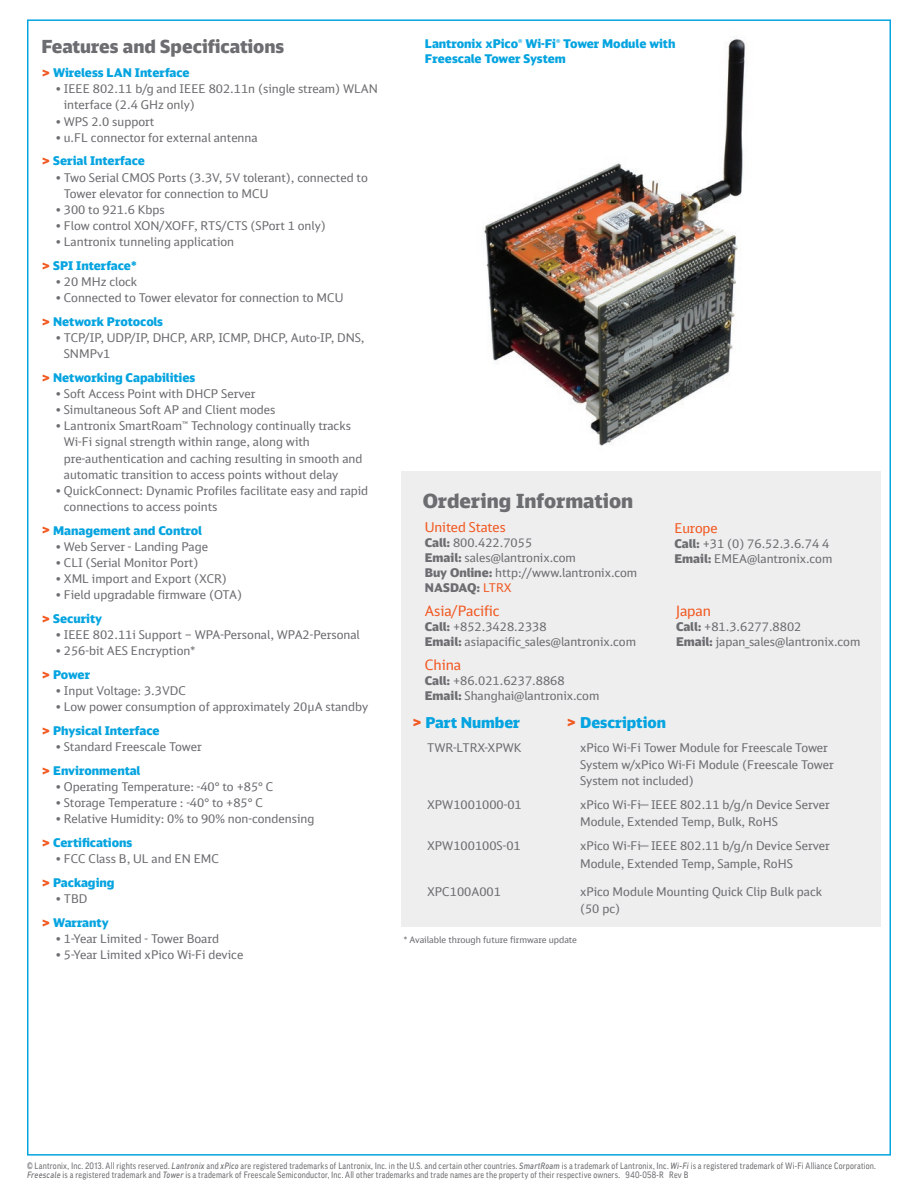
<style>
.page{position:relative;width:918px;height:1188px;background:#fff}
.page>*{position:absolute;margin:0;border:0;box-sizing:border-box;transform-origin:0 0}
.t1{font:900 19.5px "DB Head Alternate";letter-spacing:.005em;color:#6c6d70}
.t2{font:900 18px "DB Head Alternate";color:#6c6d70}
.t3{font:900 15px "DB Head Alternate";color:#05a4e0}
.t4{font:14.25px "DB Head Alternate";letter-spacing:-.005em;color:#f15921}
.t5{font:13.5px "DB Head Alternate";letter-spacing:-.005em;color:#f15921}
.t6{font:12px/23.7px "DB Head Alternate";color:#6c6d70}
.t7{font:900 12px/15.8px "DB Head Alternate";color:#05a4e0}
.t8{font:9px/9px "Good LF";letter-spacing:.025em;color:#6c6d70;scale:.89 1}
.t9{font:9px "DB Head Alternate";color:#6c6d70}
.s1{font-size:15px;color:#f15921}
.s2{font-weight:900;font-size:15px;color:#f15921}
.s3{font-weight:900;color:#05a4e0}
.s4{font-weight:400;color:#6c6d70}
.s5{font-weight:900}
.s6{color:#f15921}
.s7{font-size:16.5px;color:#f15921}
.s8{font-family:"DIN";font-weight:500;font-style:italic}
</style>
<div class="page">
<img style="left:484px;top:37px;width:262px;height:409px">
<div style="left:401px;top:471px;width:479px;height:456px;background:#eeeeef"></div>
<h2 class="t2" style="left:41px;top:35px;width:245px">Features and Specifications</h2>
<p class="t7" style="left:41px;top:65px;width:150px"><span class="s1">&gt;</span> Wireless LAN Interface</p>
<p class="t6" style="left:64px;top:81px;width:316px;line-height:16.2px;text-indent:-9px">• IEEE 802.11 b/g and IEEE 802.11n (single stream) WLAN interface (2.4 GHz only)</p>
<p class="t6" style="left:55px;top:109px;width:101px">• WPS 2.0 support</p>
<p class="t6" style="left:41px;top:125px;width:218px;text-indent:13px">• u.FL connector for external antenna <span class="s2">&gt;</span> <span class="s3">Serial Interface</span></p>
<p class="t6" style="left:64px;top:169px;width:306px;line-height:16.2px;text-indent:-9px">• Two Serial CMOS Ports (3.3V, 5V tolerant), connected to<br>Tower elevator for connection to MCU</p>
<p class="t6" style="left:55px;top:197px;width:111px">• 300 to 921.6 Kbps</p>
<p class="t6" style="left:55px;top:214px;width:272px">• Flow control XON/XOFF, RTS/CTS (SPort 1 only)</p>
<p class="t6" style="left:41px;top:230px;width:194px;text-indent:13px">• Lantronix tunneling application <span class="s2">&gt;</span> <span class="s3">SPI Interface*</span></p>
<p class="t6" style="left:55px;top:270px;width:84px">• 20 MHz clock</p>
<p class="t6" style="left:41px;top:286px;width:304px;text-indent:13px">• Connected to Tower elevator for connection to MCU <span class="s2">&gt;</span> <span class="s3">Network Protocols</span></p>
<p class="t6" style="left:64px;top:329px;width:302px;line-height:16.2px;text-indent:-9px">• TCP/IP, UDP/IP, DHCP, ARP, ICMP, DHCP, Auto-IP, DNS,<br>SNMPv1</p>
<p class="t7" style="left:41px;top:369px;width:156px"><span class="s1">&gt;</span> Networking Capabilities</p>
<p class="t6" style="left:55px;top:382px;width:202px">• Soft Access Point with DHCP Server</p>
<p class="t6" style="left:55px;top:398px;width:222px">• Simultaneous Soft AP and Client modes</p>
<p class="t6" style="left:64px;top:418px;width:300px;line-height:16.2px;text-indent:-9px">• Lantronix SmartRoam™ Technology continually tracks Wi-Fi signal strength within range, along with pre-authentication and caching resulting in smooth and automatic transition to access points without delay</p>
<p class="t6" style="left:64px;top:482px;width:306px;line-height:16.2px;text-indent:-9px">• QuickConnect: Dynamic Profiles facilitate easy and rapid connections to access points</p>
<p class="t7" style="left:41px;top:522px;width:162px"><span class="s1">&gt;</span> Management and Control</p>
<p class="t6" style="left:55px;top:534px;width:155px">• Web Server - Landing Page</p>
<p class="t6" style="left:55px;top:551px;width:145px">• CLI (Serial Monitor Port)</p>
<p class="t6" style="left:55px;top:567px;width:174px">• XML import and Export (XCR)</p>
<p class="t6" style="left:41px;top:583px;width:202px;text-indent:13px">• Field upgradable firmware (OTA) <span class="s2">&gt;</span> <span class="s3">Security</span></p>
<p class="t6" style="left:55px;top:623px;width:307px">• IEEE 802.11i Support – WPA-Personal, WPA2-Personal</p>
<p class="t6" style="left:41px;top:639px;width:155px;text-indent:13px">• 256-bit AES Encryption* <span class="s2">&gt;</span> <span class="s3">Power</span></p>
<p class="t6" style="left:55px;top:679px;width:133px">• Input Voltage: 3.3VDC</p>
<p class="t6" style="left:41px;top:695px;width:329px;text-indent:13px">• Low power consumption of approximately 20µA standby <span class="s2">&gt;</span> <span class="s3">Physical Interface</span></p>
<p class="t6" style="left:41px;top:735px;width:162px;text-indent:13px">• Standard Freescale Tower <span class="s2">&gt;</span> <span class="s3">Environmental</span></p>
<p class="t6" style="left:55px;top:775px;width:220px">• Operating Temperature: -40° to +85° C</p>
<p class="t6" style="left:55px;top:791px;width:210px">• Storage Temperature : -40° to +85° C</p>
<p class="t6" style="left:41px;top:807px;width:275px;text-indent:13px">• Relative Humidity: 0% to 90% non-condensing <span class="s2">&gt;</span> <span class="s3">Certifications</span></p>
<p class="t6" style="left:41px;top:847px;width:179px;text-indent:13px">• FCC Class B, UL and EN EMC <span class="s2">&gt;</span> <span class="s3">Packaging</span></p>
<p class="t7" style="left:41px;top:887px;width:69px;line-height:23.7px;text-indent:13px"><span class="s4">• TBD<br></span><span class="s1">&gt;</span> Warranty</p>
<p class="t6" style="left:55px;top:927px;width:166px">• 1-Year Limited - Tower Board</p>
<p class="t6" style="left:55px;top:943px;width:190px">• 5-Year Limited xPico Wi-Fi device</p>
<p class="t7" style="left:425px;top:35px;width:252px">Lantronix xPico® Wi-Fi® Tower Module with<br>Freescale Tower System</p>
<h1 class="t1" style="left:423px;top:489px;width:212px">Ordering Information</h1>
<p class="t5" style="left:425px;top:519px;width:82px">United States</p>
<p class="t6" style="left:425px;top:535px;width:214px;line-height:15px"><span class="s5">Call:</span> 800.422.7055<br><span class="s5">Email:</span> sales@lantronix.com<br><span class="s5">Buy Online:</span> http://www.lantronix.com<br><span class="s5">NASDAQ:</span> <span class="s6">LTRX</span></p>
<p class="t4" style="left:425px;top:602px;width:76px">Asia/Pacific</p>
<p class="t6" style="left:425px;top:619px;width:213px;line-height:15px"><span class="s5">Call:</span> +852.3428.2338<br><span class="s5">Email:</span> asiapacific_sales@lantronix.com</p>
<p class="t4" style="left:425px;top:656px;width:38px">China</p>
<p class="t6" style="left:425px;top:673px;width:176px;line-height:15px"><span class="s5">Call:</span> +86.021.6237.8868<br><span class="s5">Email:</span> Shanghai@lantronix.com</p>
<p class="t5" style="left:675px;top:519px;width:45px">Europe</p>
<p class="t6" style="left:675px;top:536px;width:159px;line-height:15px"><span class="s5">Call:</span> +31 (0) 76.52.3.6.74 4<br><span class="s5">Email:</span> EMEA@lantronix.com</p>
<p class="t4" style="left:676px;top:602px;width:36px">Japan</p>
<p class="t6" style="left:676px;top:619px;width:186px;line-height:15px"><span class="s5">Call:</span> +81.3.6277.8802<br><span class="s5">Email:</span> japan_sales@lantronix.com</p>
<p class="t3" style="left:412px;top:713px;width:109px"><span class="s7">&gt;</span> Part Number</p>
<p class="t3" style="left:567px;top:713px;width:101px"><span class="s7">&gt;</span> Description</p>
<p class="t6" style="left:427px;top:736px;width:96px">TWR-LTRX-XPWK</p>
<p class="t6" style="left:580px;top:740px;width:255px;line-height:16.5px">xPico Wi-Fi Tower Module for Freescale Tower<br>System w/xPico Wi-Fi Module (Freescale Tower<br>System not included)</p>
<p class="t6" style="left:427px;top:793px;width:96px">XPW1001000-01</p>
<p class="t6" style="left:580px;top:797px;width:251px;line-height:16.5px">xPico Wi-Fi— IEEE 802.11 b/g/n Device Server<br>Module, Extended Temp, Bulk, RoHS</p>
<p class="t6" style="left:427px;top:834px;width:95px">XPW100100S-01</p>
<p class="t6" style="left:580px;top:836px;width:251px;line-height:18px">xPico Wi-Fi— IEEE 802.11 b/g/n Device Server<br>Module, Extended Temp, Sample, RoHS</p>
<p class="t6" style="left:427px;top:880px;width:75px">XPC100A001</p>
<p class="t6" style="left:580px;top:884px;width:244px;line-height:16.5px">xPico Module Mounting Quick Clip Bulk pack (50 pc)</p>
<p class="t9" style="left:404px;top:934px;width:175px">* Available through future firmware update</p>
<p class="t8" style="left:27px;top:1161px;width:955px">© Lantronix, Inc. 2013. All rights reserved. <span class="s8">Lantronix</span> and <span class="s8">xPico</span> are registered trademarks of Lantronix, Inc. in the U.S. and certain other countries. <span class="s8">SmartRoam</span> is a trademark of Lantronix, Inc. <span class="s8">Wi-Fi</span> is a registered trademark of Wi-Fi Alliance Corporation.<br><span class="s8">Freescale</span> is a registered trademark and <span class="s8">Tower</span> is a trademark of Freescale Semiconductor, Inc. All other trademarks and trade names are the property of their respective owners. 940-058-R Rev B</p>
</div>
